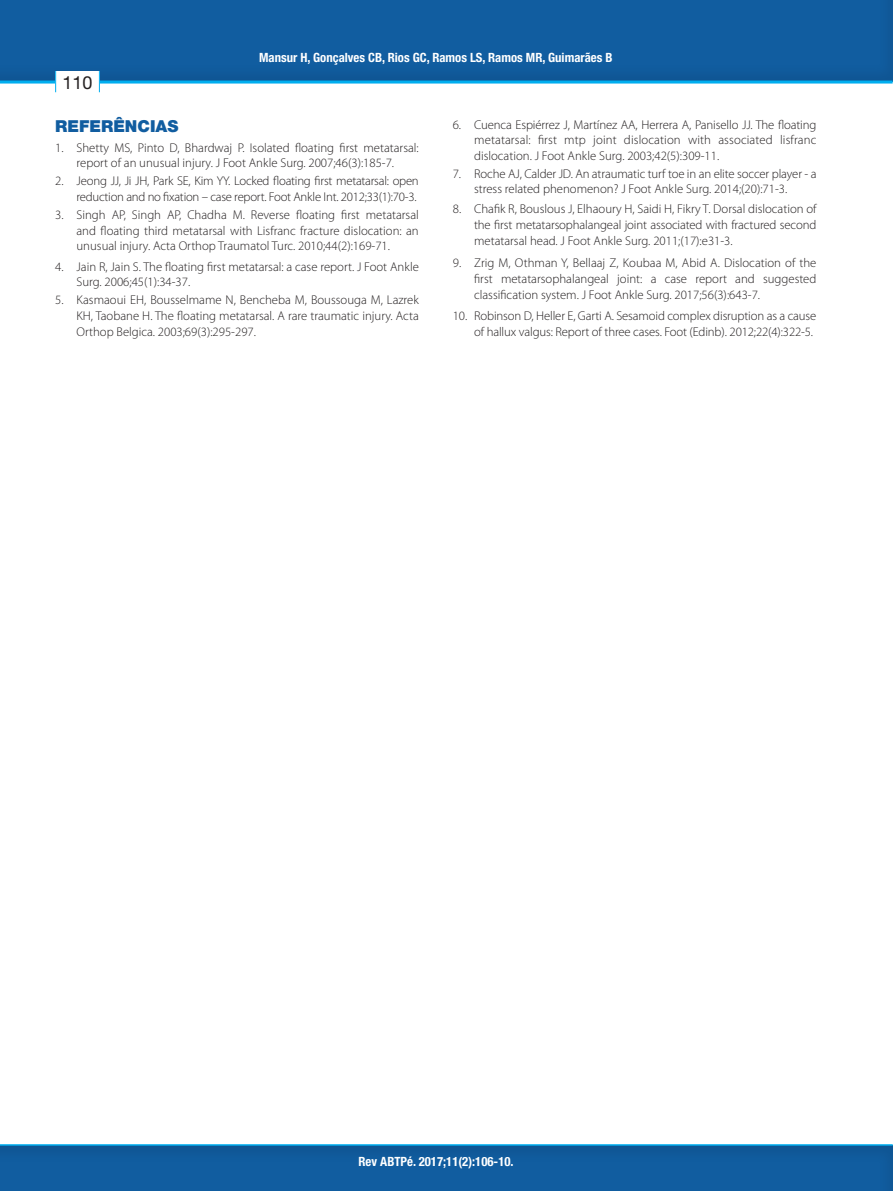
<style>
.page{position:relative;width:893px;height:1191px;background:#fff}
.page>*{position:absolute;margin:0;border:0;box-sizing:border-box;transform-origin:0 0}
.t1{font:18px "Helvetica Neue";color:#231f20}
.t2{font:900 16.5px "Helvetica Neue";color:#115da0}
.t3{font:300 12.75px/15.8px "Myriad Pro";color:#231f20;text-align:justify}
.t4{font:300 12.75px/15.8px "Myriad Pro";letter-spacing:-.02em;color:#231f20;text-align:right}
.t5{font:700 condensed 12.75px "Helvetica Neue";color:#fff}
</style>
<div class="page">
<div style="left:0;top:0;width:893px;height:84px;background:#115da0"></div>
<hr style="left:0;top:81px;width:893px;height:3px;background:#00aeef">
<div style="left:55px;top:71px;width:45px;height:21px;background:#fff"></div>
<svg style="left:55px;top:71px;width:1px;height:21px"></svg>
<svg style="left:99px;top:71px;width:1px;height:21px"></svg>
<div style="left:0;top:1143px;width:893px;height:48px;background:#115da0"></div>
<hr style="left:0;top:1144px;width:893px;height:1px;background:#00aeef">
<h1 class="t1" style="left:63px;top:72px;width:32px">110</h1>
<p class="t5" style="left:259px;top:50px;width:355px">Mansur H, Gonçalves CB, Rios GC, Ramos LS, Ramos MR, Guimarães B</p>
<p class="t2" style="left:55px;top:116px;width:125px">REFERÊNCIAS</p>
<p class="t3" style="left:55px;top:140px;width:365px;text-align:center">1. Shetty MS, Pinto D, Bhardwaj P. Isolated floating first metatarsal: report of an unusual injury. J Foot Ankle Surg. 2007;46(3):185-7.</p>
<p class="t4" style="left:55px;top:173px;width:365px">2. Jeong JJ, Ji JH, Park SE, Kim YY. Locked floating first metatarsal: open reduction and no fixation – case report. Foot Ankle Int. 2012;33(1):70-3.</p>
<p class="t3" style="left:77px;top:207px;width:344px;text-indent:-21px">3. Singh AP, Singh AP, Chadha M. Reverse floating first metatarsal and floating third metatarsal with Lisfranc fracture dislocation: an unusual injury. Acta Orthop Traumatol Turc. 2010;44(2):169-71.</p>
<p class="t3" style="left:77px;top:259px;width:344px;text-indent:-21px">4. Jain R, Jain S. The floating first metatarsal: a case report. J Foot Ankle<br>Surg. 2006;45(1):34-37.</p>
<p class="t3" style="left:77px;top:292px;width:344px;text-indent:-21px">5. Kasmaoui EH, Bousselmame N, Bencheba M, Boussouga M, Lazrek KH, Taobane H. The floating metatarsal. A rare traumatic injury. Acta Orthop Belgica. 2003;69(3):295-297.</p>
<p class="t3" style="left:474px;top:117px;width:344px;text-indent:-21px">6. Cuenca Espiérrez J, Martínez AA, Herrera A, Panisello JJ. The floating metatarsal: first mtp joint dislocation with associated lisfranc dislocation. J Foot Ankle Surg. 2003;42(5):309-11.</p>
<p class="t3" style="left:474px;top:166px;width:344px;text-indent:-21px">7. Roche AJ, Calder JD. An atraumatic turf toe in an elite soccer player - a stress related phenomenon? J Foot Ankle Surg. 2014;(20):71-3.</p>
<p class="t3" style="left:474px;top:201px;width:344px;text-indent:-21px">8. Chafik R, Bouslous J, Elhaoury H, Saidi H, Fikry T. Dorsal dislocation of the first metatarsophalangeal joint associated with fractured second metatarsal head. J Foot Ankle Surg. 2011;(17):e31-3.</p>
<p class="t3" style="left:474px;top:255px;width:344px;text-indent:-21px">9. Zrig M, Othman Y, Bellaaj Z, Koubaa M, Abid A. Dislocation of the first metatarsophalangeal joint: a case report and suggested classification system. J Foot Ankle Surg. 2017;56(3):643-7.</p>
<p class="t3" style="left:453px;top:308px;width:365px;text-align:right">10. Robinson D, Heller E, Garti A. Sesamoid complex disruption as a cause of hallux valgus: Report of three cases. Foot (Edinb). 2012;22(4):322-5.</p>
<p class="t5" style="left:359px;top:1153px;width:157px">Rev ABTPé. 2017;11(2):106-10.</p>
</div>
